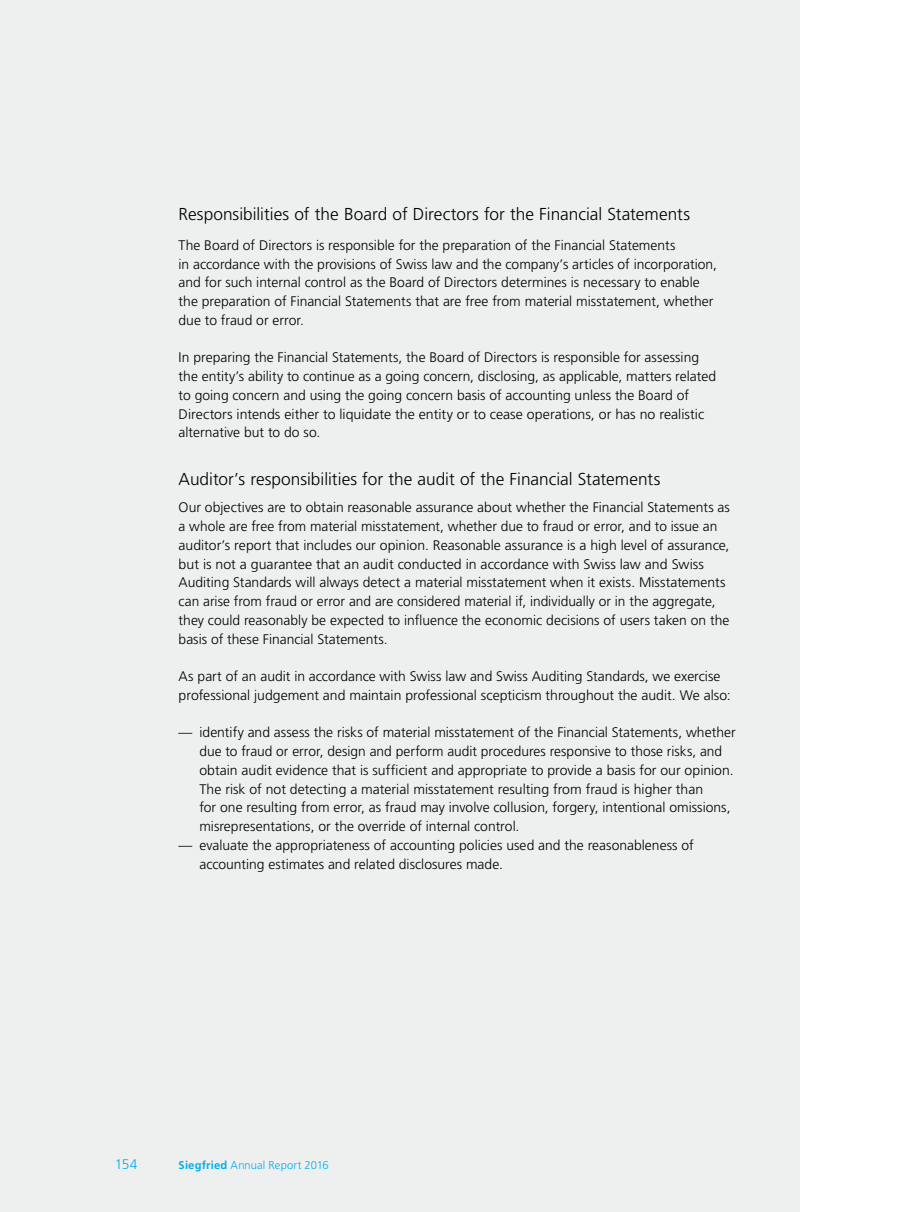
<style>
.page{position:relative;width:910px;height:1212px;background:#fff}
.page>*{position:absolute;margin:0;border:0;box-sizing:border-box;transform-origin:0 0}
.t1{font:300 17.25px "Frutiger LT Std";color:#000}
.t2{font:300 13.8px/18.8px "Frutiger LT Std";color:#000}
.t3{font:300 13.8px "Frutiger LT Std";color:#00aeef}
.t4{font:300 11.25px "Frutiger LT Std";letter-spacing:.01em;color:#00aeef}
.s1{font-weight:700}
</style>
<div class="page">
<div style="left:0;top:0;width:799px;height:1212px;background:#eeefef"></div>
<p class="t1" style="left:179px;top:205px;width:513px">Responsibilities of the Board of Directors for the Financial Statements</p>
<p class="t2" style="left:179px;top:236px;width:540px">The Board of Directors is responsible for the preparation of the Financial Statements<br>in accordance with the provisions of Swiss law and the company’s articles of incorporation, and for such internal control as the Board of Directors determines is necessary to enable the preparation of Financial Statements that are free from material misstatement, whether due to fraud or error.</p>
<p class="t2" style="left:179px;top:348px;width:539px">In preparing the Financial Statements, the Board of Directors is responsible for assessing the entity’s ability to continue as a going concern, disclosing, as applicable, matters related to going concern and using the going concern basis of accounting unless the Board of Directors intends either to liquidate the entity or to cease operations, or has no realistic alternative but to do so.</p>
<p class="t1" style="left:179px;top:469px;width:483px">Auditor’s responsibilities for the audit of the Financial Statements</p>
<p class="t2" style="left:179px;top:498px;width:553px">Our objectives are to obtain reasonable assurance about whether the Financial Statements as a whole are free from material misstatement, whether due to fraud or error, and to issue an auditor’s report that includes our opinion. Reasonable assurance is a high level of assurance, but is not a guarantee that an audit conducted in accordance with Swiss law and Swiss Auditing Standards will always detect a material misstatement when it exists. Misstatements can arise from fraud or error and are considered material if, individually or in the aggregate, they could reasonably be expected to influence the economic decisions of users taken on the basis of these Financial Statements.</p>
<p class="t2" style="left:179px;top:667px;width:554px">As part of an audit in accordance with Swiss law and Swiss Auditing Standards, we exercise professional judgement and maintain professional scepticism throughout the audit. We also:</p>
<p class="t2" style="left:199px;top:723px;width:538px;text-indent:-21px">— identify and assess the risks of material misstatement of the Financial Statements, whether due to fraud or error, design and perform audit procedures responsive to those risks, and obtain audit evidence that is sufficient and appropriate to provide a basis for our opinion.<br>The risk of not detecting a material misstatement resulting from fraud is higher than<br>for one resulting from error, as fraud may involve collusion, forgery, intentional omissions, misrepresentations, or the override of internal control.</p>
<p class="t2" style="left:199px;top:836px;width:496px;text-indent:-21px">— evaluate the appropriateness of accounting policies used and the reasonableness of accounting estimates and related disclosures made.</p>
<p class="t3" style="left:115px;top:1156px;width:24px">154</p>
<p class="t4" style="left:179px;top:1158px;width:152px"><span class="s1">Siegfried</span> Annual Report 2016</p>
</div>
